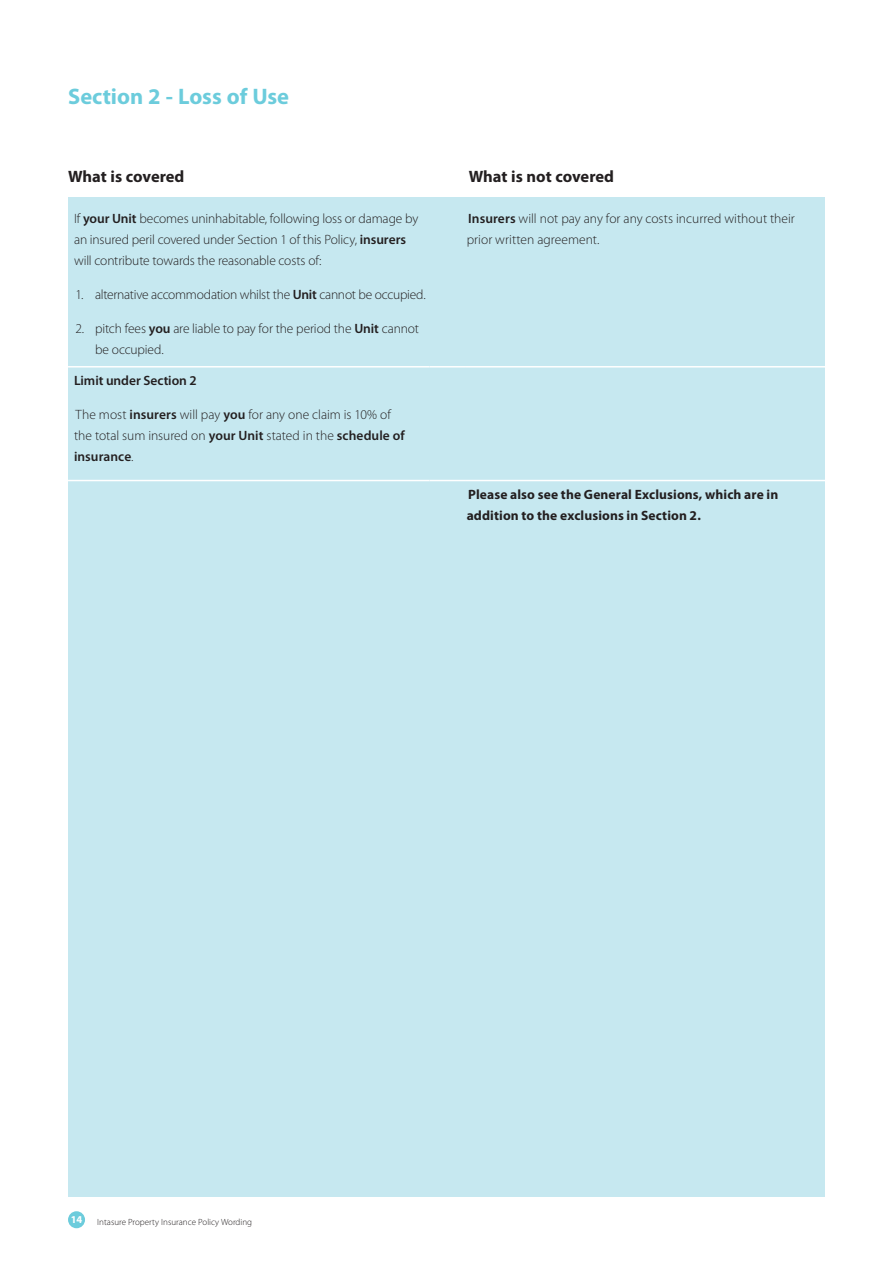
<style>
.page{position:relative;width:893px;height:1263px;background:#fff}
.page>*{position:absolute;margin:0;border:0;box-sizing:border-box;transform-origin:0 0}
.Headings{font:700 22.5px "Myriad Pro";color:#6cccdc}
.t1{font:700 16.5px "Myriad Pro";letter-spacing:-.01em;color:#231f20}
.t2{font:300 13.5px/21px "Myriad Pro";letter-spacing:-.005em;color:#231f20}
.t3{font:700 13.5px/21px "Myriad Pro";letter-spacing:.01em;color:#231f20}
.t4{font:600 13.5px "Myriad Pro";letter-spacing:-.005em;color:#231f20}
.t5{font:700 10.5px "Myriad Pro";color:#fff}
.t6{font:300 9px "Myriad Pro";color:#231f20}
.s1{font-weight:600}
</style>
<div class="page">
<div style="left:68px;top:1211px;width:17px;height:17px;background:#6cccdc;border-radius:50%"></div>
<div style="left:68px;top:197px;width:757px;height:999px;background:#c6e8f0"></div>
<hr style="left:68px;top:480px;width:361px;height:1px;background:#fff">
<hr style="left:429px;top:480px;width:37px;height:1px;background:#fff">
<hr style="left:466px;top:480px;width:359px;height:1px;background:#fff">
<hr style="left:68px;top:366px;width:361px;height:1px;background:#fff">
<hr style="left:429px;top:366px;width:37px;height:1px;background:#fff">
<hr style="left:466px;top:366px;width:359px;height:1px;background:#fff">
<p class="Headings" style="left:68px;top:82px;width:223px">Section 2 - Loss of Use</p>
<p class="t1" style="left:68px;top:166px;width:118px">What is covered</p>
<p class="t1" style="left:469px;top:166px;width:147px">What is not covered</p>
<p class="t2" style="left:74px;top:208px;width:346px">If <span class="s1">your Unit</span> becomes uninhabitable, following loss or damage by</p>
<p class="t2" style="left:74px;top:229px;width:334px">an insured peril covered under Section 1 of this Policy, <span class="s1">insurers</span></p>
<p class="t2" style="left:74px;top:250px;width:249px">will contribute towards the reasonable costs of:</p>
<p class="t2" style="left:76px;top:284px;width:352px">1. alternative accommodation whilst the <span class="s1">Unit</span> cannot be occupied.</p>
<p class="t2" style="left:95px;top:318px;width:326px;text-indent:-20px">2. pitch fees <span class="s1">you</span> are liable to pay for the period the <span class="s1">Unit</span> cannot be occupied.</p>
<p class="t2" style="left:467px;top:208px;width:330px"><span class="s1">Insurers</span> will not pay any for any costs incurred without their prior written agreement.</p>
<p class="t4" style="left:74px;top:372px;width:124px">Limit under Section 2</p>
<p class="t2" style="left:74px;top:404px;width:332px">The most <span class="s1">insurers</span> will pay <span class="s1">you</span> for any one claim is 10% of the total sum insured on <span class="s1">your Unit</span> stated in the <span class="s1">schedule of insurance</span>.</p>
<p class="t3" style="left:467px;top:484px;width:313px">Please also see the General Exclusions, which are in addition to the exclusions in Section 2.</p>
<p class="t5" style="left:71px;top:1213px;width:13px">14</p>
<p class="t6" style="left:97px;top:1216px;width:156px">Intasure Property Insurance Policy Wording</p>
</div>
